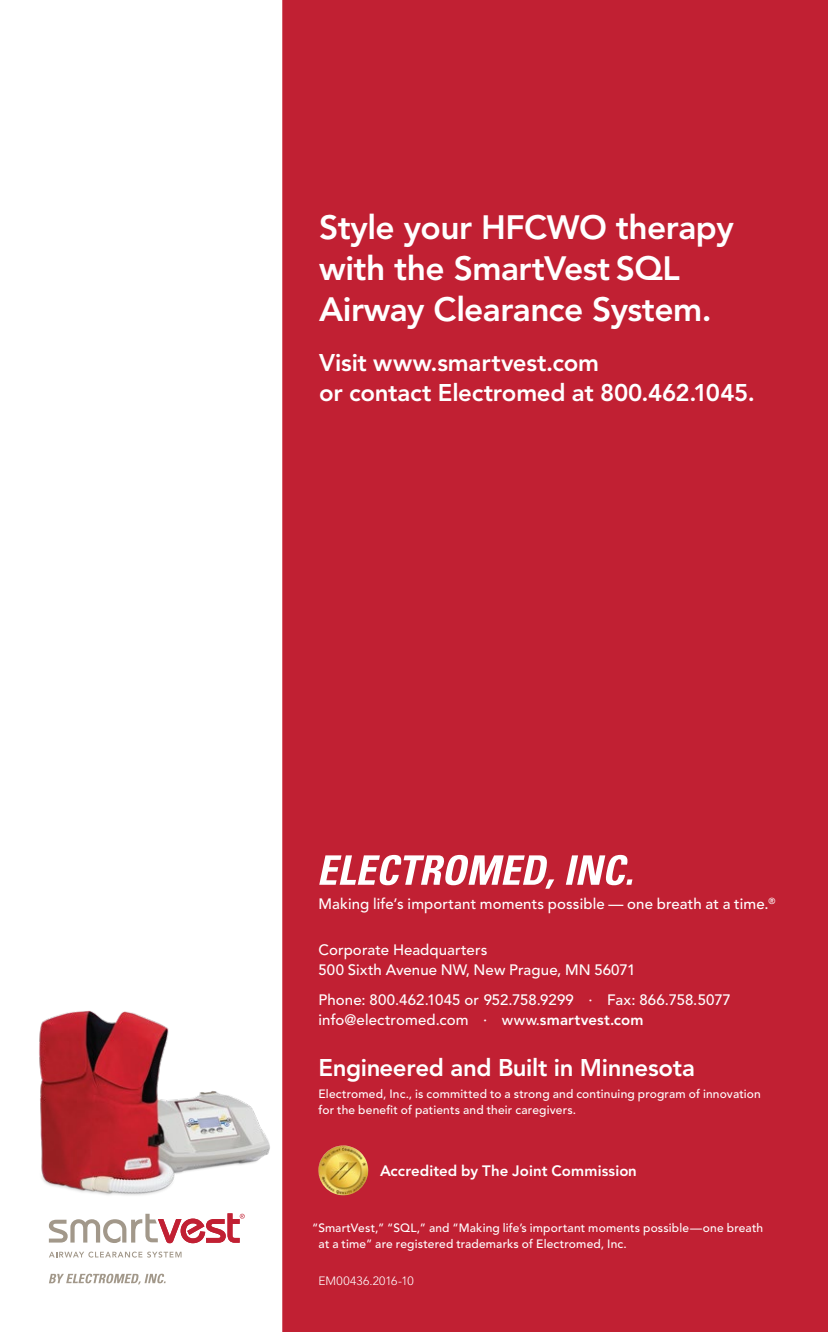
<style>
.page{position:relative;width:828px;height:1332px;background:#fff}
.page>*{position:absolute;margin:0;border:0;box-sizing:border-box;transform-origin:0 0}
.t1{font:800 33.6px/41px "Avenir LT Std";letter-spacing:-.015em;color:#fff}
.t2{font:800 24px/30px "Avenir LT Std";letter-spacing:-.01em;color:#fff}
.t3{font:500 15px/20px "Avenir LT Std";letter-spacing:.005em;color:#fff}
.t4{font:800 15px "Avenir LT Std";letter-spacing:.005em;color:#fff}
.t5{font:500 12px/16px "Avenir LT Std";letter-spacing:.015em;color:#fff}
.t6{font:300 12px "Avenir LT Std";letter-spacing:.015em;color:#fff}
.s1{font-weight:800}
</style>
<div class="page">
<div style="left:282px;top:0;width:546px;height:1332px;background:#c12033"></div>
<img style="left:318px;top:1146px;width:50px;height:49px">
<svg style="left:319px;top:855px;width:313px;height:34px"></svg>
<svg style="left:49px;top:1274px;width:117px;height:10px"></svg>
<svg style="left:49px;top:1252px;width:133px;height:6px"></svg>
<svg style="left:49px;top:1213px;width:196px;height:30px"></svg>
<img style="left:39px;top:1011px;width:254px;height:195px">
<h1 class="t1" style="left:319px;top:207px;width:416px">Style your HFCWO therapy with the SmartVest SQL<br>Airway Clearance System.</h1>
<h2 class="t2" style="left:319px;top:348px;width:437px">Visit www.smartvest.com<br>or contact Electromed at 800.462.1045.</h2>
<p class="t3" style="left:319px;top:894px;width:459px">Making life’s important moments possible — one breath at a time.<sup>®</sup></p>
<p class="t3" style="left:319px;top:940px;width:318px">Corporate Headquarters<br>500 Sixth Avenue NW, New Prague, MN 56071</p>
<p class="t3" style="left:319px;top:990px;width:414px">Phone: 800.462.1045 or 952.758.9299 · Fax: 866.758.5077 info@electromed.com · www.<span class="s1">smartvest.com</span></p>
<h2 class="t2" style="left:319px;top:1053px;width:378px">Engineered and Built in Minnesota</h2>
<p class="t5" style="left:319px;top:1086px;width:444px">Electromed, Inc., is committed to a strong and continuing program of innovation for the benefit of patients and their caregivers.</p>
<p class="t4" style="left:380px;top:1162px;width:258px">Accredited by The Joint Commission</p>
<p class="t5" style="left:319px;top:1220px;width:446px;text-indent:-6px">“SmartVest,” “SQL,” and “Making life’s important moments possible—one breath at a time” are registered trademarks of Electromed, Inc.</p>
<p class="t6" style="left:319px;top:1274px;width:97px">EM00436.2016-10</p>
</div>
